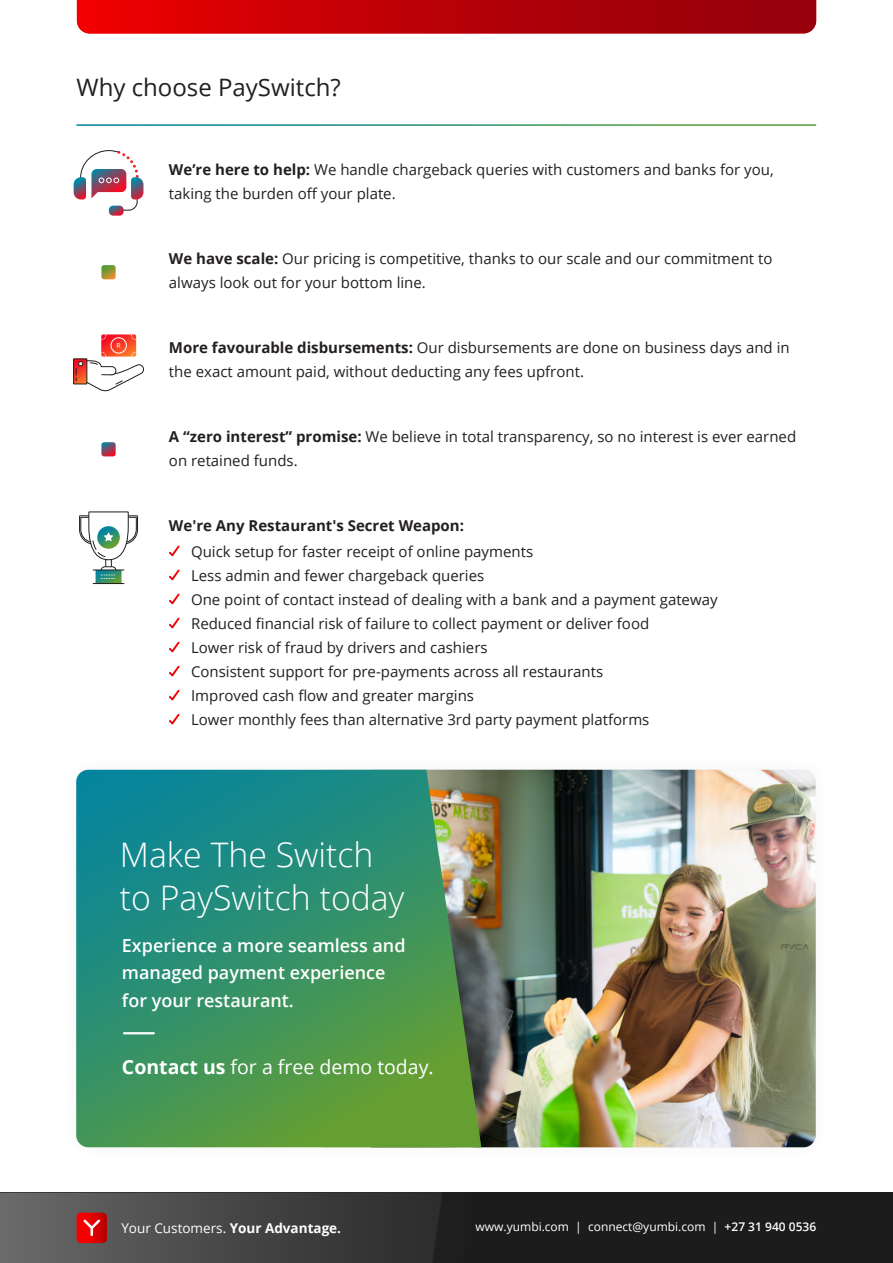
<style>
.page{position:relative;width:893px;height:1263px;background:#fff}
.page>*{position:absolute;margin:0;border:0;box-sizing:border-box;transform-origin:0 0}
.t1{font:300 33.75px/43px "Open Sans";color:#fff}
.t2{font:24px "Open Sans";color:#231f20}
.t3{font:19.5px "Open Sans";color:#fff}
.t4{font:600 18px/27.6px "Open Sans";color:#fff}
.t5{font:15px/24px "Open Sans";color:#231f20}
.t6{font:700 15px "Open Sans";color:#231f20}
.t7{font:13.5px "Open Sans";color:#fff}
.t8{font:12px "Open Sans";color:#fff}
.t9{font:6.75px "Open Sans";color:#fff}
.s1{font-weight:700}
.s2{font-weight:600}
</style>
<div class="page">
<img style="left:481px;top:770px;width:335px;height:377px">
<svg style="left:76px;top:770px;width:405px;height:377px;background:#3b9167"></svg>
<svg style="left:77px;top:0;width:739px;height:33px;background:#bb0007"></svg>
<svg style="left:0;top:1193px;width:893px;height:70px;background:#343131"></svg>
<svg style="left:101px;top:265px;width:15px;height:14px"></svg>
<svg style="left:101px;top:442px;width:15px;height:14px"></svg>
<svg style="left:169px;top:546px;width:11px;height:10px"></svg>
<svg style="left:169px;top:570px;width:11px;height:10px"></svg>
<svg style="left:169px;top:594px;width:11px;height:10px"></svg>
<svg style="left:169px;top:618px;width:11px;height:10px"></svg>
<svg style="left:169px;top:642px;width:11px;height:10px"></svg>
<svg style="left:169px;top:666px;width:11px;height:10px"></svg>
<svg style="left:169px;top:690px;width:11px;height:10px"></svg>
<svg style="left:169px;top:714px;width:11px;height:10px"></svg>
<svg style="left:74px;top:150px;width:69px;height:66px"></svg>
<div style="left:73px;top:359px;width:14px;height:25px;border:1px solid #201d1d"></div>
<svg style="left:74px;top:334px;width:70px;height:57px"></svg>
<div style="left:111px;top:337px;width:16px;height:16px;border:1px solid #fff;border-radius:50%"></div>
<div style="left:131px;top:330px;width:9px;height:10px;border:1px dashed #fff;border-radius:50%"></div>
<div style="left:131px;top:352px;width:9px;height:9px;border:1px dashed #fff;border-radius:50%"></div>
<div style="left:97px;top:330px;width:9px;height:10px;border:1px dashed #fff;border-radius:50%"></div>
<div style="left:97px;top:352px;width:9px;height:9px;border:1px dashed #fff;border-radius:50%"></div>
<hr style="left:93px;top:583px;width:31px;height:1px;background:#201d1d">
<svg style="left:79px;top:511px;width:59px;height:72px"></svg>
<hr style="left:124px;top:1032px;width:30px;height:2px;background:#fff">
<h2 class="t2" style="left:76px;top:70px;width:266px">Why choose PaySwitch?</h2>
<p class="t5" style="left:169px;top:157px;width:606px"><span class="s1">We’re here to help:</span> We handle chargeback queries with customers and banks for you, taking the burden off your plate.</p>
<p class="t9" style="left:117px;top:341px;width:6px">R</p>
<p class="t5" style="left:169px;top:246px;width:605px"><span class="s1">We have scale:</span> Our pricing is competitive, thanks to our scale and our commitment to always look out for your bottom line.</p>
<p class="t5" style="left:169px;top:335px;width:622px"><span class="s1">More favourable disbursements:</span> Our disbursements are done on business days and in the exact amount paid, without deducting any fees upfront.</p>
<p class="t5" style="left:169px;top:424px;width:629px"><span class="s1">A “zero interest” promise:</span> We believe in total transparency, so no interest is ever earned on retained funds.</p>
<p class="t6" style="left:169px;top:515px;width:297px">We're Any Restaurant's Secret Weapon:</p>
<p class="t5" style="left:191px;top:539px;width:528px">Quick setup for faster receipt of online payments<br>Less admin and fewer chargeback queries<br>One point of contact instead of dealing with a bank and a payment gateway Reduced financial risk of failure to collect payment or deliver food<br>Lower risk of fraud by drivers and cashiers<br>Consistent support for pre-payments across all restaurants<br>Improved cash flow and greater margins<br>Lower monthly fees than alternative 3rd party payment platforms</p>
<h1 class="t1" style="left:120px;top:832px;width:286px">Make The Switch to PaySwitch today</h1>
<p class="t4" style="left:122px;top:931px;width:285px">Experience a more seamless and managed payment experience for your restaurant.</p>
<h3 class="t3" style="left:122px;top:1053px;width:313px"><span class="s1">Contact us</span> for a free demo today.</h3>
<p class="t7" style="left:121px;top:1218px;width:221px">Your Customers. <span class="s1">Your Advantage.</span></p>
<p class="t8" style="left:476px;top:1218px;width:342px">www.yumbi.com | connect@yumbi.com | <span class="s2">+27 31 940 0536</span></p>
</div>
